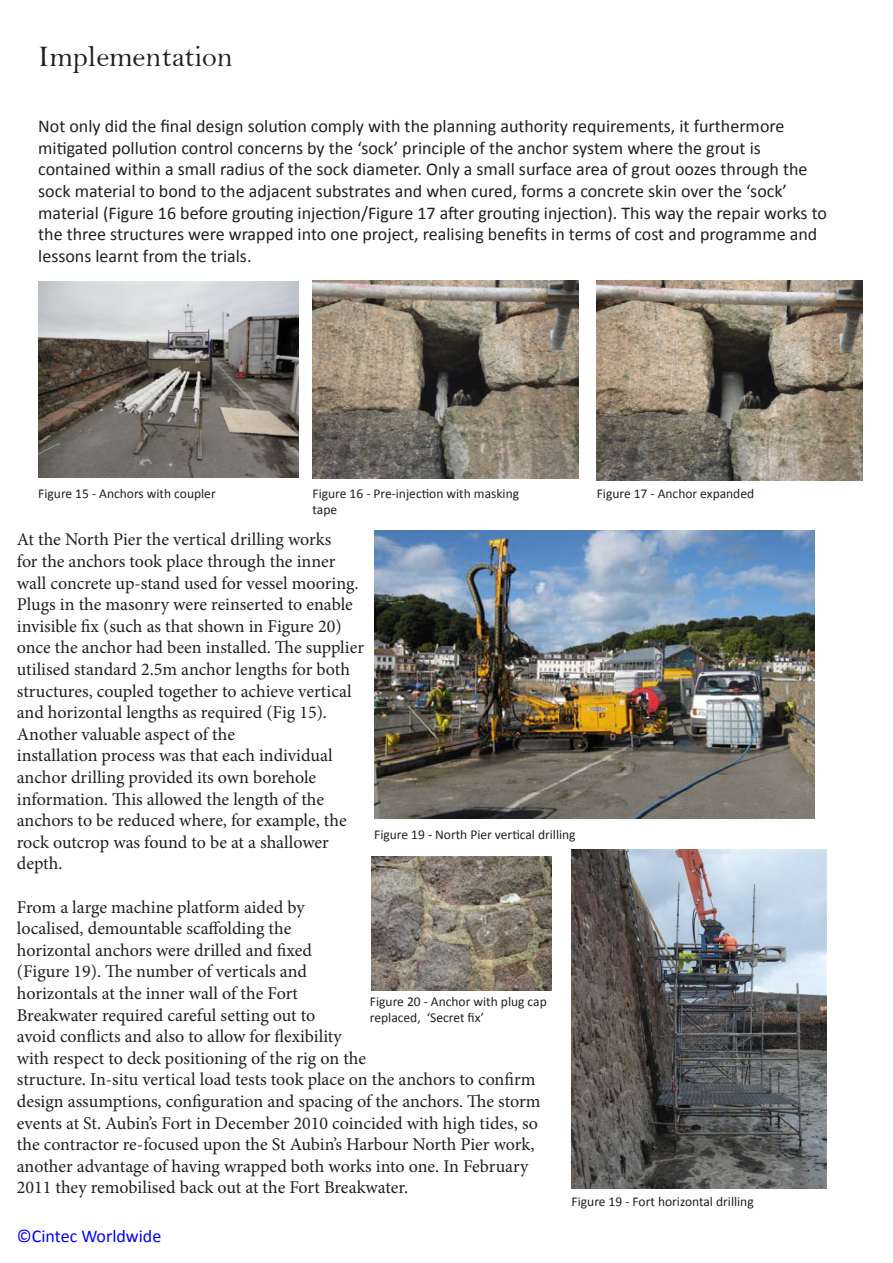
<style>
.page{position:relative;width:893px;height:1263px;background:#fff}
.page>*{position:absolute;margin:0;border:0;box-sizing:border-box;transform-origin:0 0}
.t1{font:30px "Bell";color:#231f20}
.t2{font:18px/21.6px "Minion Pro";color:#231f20}
.t3{font:18px/21.6px "Calibri";color:#231f20}
.t4{font:18px "Calibri";color:#0000fe}
.t5{font:13.5px/16.2px "Calibri";color:#231f20}
</style>
<div class="page">
<img style="left:38px;top:282px;width:261px;height:195px">
<img style="left:313px;top:280px;width:265px;height:199px">
<img style="left:596px;top:281px;width:266px;height:199px">
<img style="left:374px;top:530px;width:441px;height:289px">
<img style="left:571px;top:849px;width:255px;height:340px">
<img style="left:372px;top:856px;width:179px;height:135px">
<p class="t1" style="left:38px;top:39px;width:196px">Implementation</p>
<p class="t3" style="left:38px;top:115px;width:790px">Not only did the final design solution comply with the planning authority requirements, it furthermore mitigated pollution control concerns by the ‘sock’ principle of the anchor system where the grout is contained within a small radius of the sock diameter. Only a small surface area of grout oozes through the sock material to bond to the adjacent substrates and when cured, forms a concrete skin over the ‘sock’ material (Figure 16 before grouting injection/Figure 17 after grouting injection). This way the repair works to the three structures were wrapped into one project, realising benefits in terms of cost and programme and lessons learnt from the trials.</p>
<p class="t5" style="left:38px;top:486px;width:179px">Figure 15 - Anchors with coupler</p>
<p class="t5" style="left:313px;top:486px;width:208px">Figure 16 - Pre-injection with masking tape</p>
<p class="t5" style="left:597px;top:486px;width:159px">Figure 17 - Anchor expanded</p>
<p class="t2" style="left:17px;top:529px;width:349px">At the North Pier the vertical drilling works<br>for the anchors took place through the inner wall concrete up-stand used for vessel mooring.<br>Plugs in the masonry were reinserted to enable invisible fix (such as that shown in Figure 20) once the anchor had been installed. The supplier utilised standard 2.5m anchor lengths for both structures, coupled together to achieve vertical and horizontal lengths as required (Fig 15).<br>Another valuable aspect of the</p>
<p class="t2" style="left:17px;top:745px;width:331px">installation process was that each individual anchor drilling provided its own borehole information. This allowed the length of the anchors to be reduced where, for example, the rock outcrop was found to be at a shallower depth.</p>
<p class="t2" style="left:17px;top:896px;width:300px">From a large machine platform aided by localised, demountable scaffolding the horizontal anchors were drilled and fixed (Figure 19). The number of verticals and horizontals at the inner wall of the Fort Breakwater required careful setting out to</p>
<p class="t2" style="left:17px;top:1026px;width:525px">avoid conflicts and also to allow for flexibility<br>with respect to deck positioning of the rig on the<br>structure. In-situ vertical load tests took place on the anchors to confirm design assumptions, configuration and spacing of the anchors. The storm events at St. Aubin’s Fort in December 2010 coincided with high tides, so the contractor re-focused upon the St Aubin’s Harbour North Pier work, another advantage of having wrapped both works into one. In February 2011 they remobilised back out at the Fort Breakwater.</p>
<p class="t5" style="left:374px;top:827px;width:203px">Figure 19 - North Pier vertical drilling</p>
<p class="t5" style="left:370px;top:993px;width:178px">Figure 20 - Anchor with plug cap replaced, ‘Secret fix’</p>
<p class="t5" style="left:572px;top:1193px;width:184px">Figure 19 - Fort horizontal drilling</p>
<p class="t4" style="left:17px;top:1225px;width:146px">©Cintec Worldwide</p>
</div>
